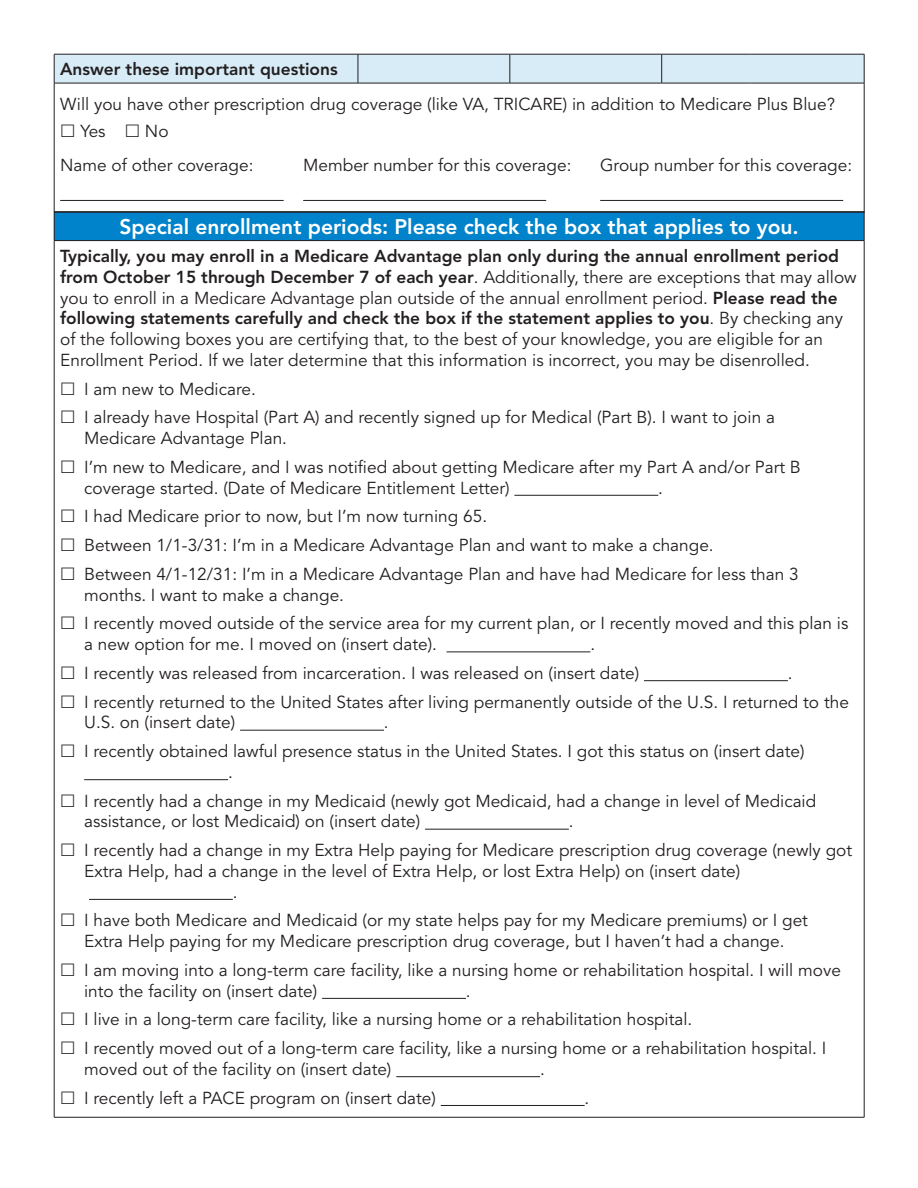
<style>
.page{position:relative;width:918px;height:1188px;background:#fff}
.page>*{position:absolute;margin:0;border:0;box-sizing:border-box;transform-origin:0 0}
.Body_text{font:800 21px "Avenir LT Std";color:#fff}
.Body_text-2{font:17.25px/20.7px "Avenir LT Std";color:#231f20}
.Body_text-3{font:800 17.25px "Avenir LT Std";color:#231f20}
.s1{font-weight:800}
</style>
<div class="page">
<div style="left:54px;top:212px;width:810px;height:29px;background:#0083ca"></div>
<hr style="left:54px;top:211px;width:810px;height:1px;background:#231f20">
<svg style="left:54px;top:213px;width:1px;height:27px"></svg>
<svg style="left:864px;top:212px;width:1px;height:28px"></svg>
<hr style="left:54px;top:240px;width:810px;height:1px;background:#231f20">
<hr style="left:54px;top:241px;width:1px;height:876px;background:#231f20">
<hr style="left:864px;top:241px;width:1px;height:876px;background:#231f20">
<hr style="left:54px;top:1117px;width:810px;height:1px;background:#231f20">
<hr style="left:514px;top:495px;width:144px;height:1px;background:#231f20">
<hr style="left:447px;top:651px;width:143px;height:1px;background:#231f20">
<hr style="left:644px;top:680px;width:144px;height:1px;background:#231f20">
<hr style="left:240px;top:730px;width:144px;height:1px;background:#231f20">
<hr style="left:84px;top:779px;width:144px;height:1px;background:#231f20">
<hr style="left:425px;top:829px;width:144px;height:1px;background:#231f20">
<hr style="left:89px;top:899px;width:144px;height:1px;background:#231f20">
<hr style="left:322px;top:998px;width:144px;height:1px;background:#231f20">
<hr style="left:396px;top:1076px;width:144px;height:1px;background:#231f20">
<hr style="left:441px;top:1105px;width:144px;height:1px;background:#231f20">
<svg style="left:54px;top:54px;width:811px;height:29px;background:#d0e2ed"></svg>
<hr style="left:54px;top:83px;width:304px;height:1px;background:#231f20">
<hr style="left:54px;top:83px;width:1px;height:129px;background:#231f20">
<hr style="left:358px;top:83px;width:152px;height:1px;background:#231f20">
<hr style="left:510px;top:83px;width:152px;height:1px;background:#231f20">
<hr style="left:662px;top:83px;width:88px;height:1px;background:#231f20">
<hr style="left:750px;top:83px;width:114px;height:1px;background:#231f20">
<hr style="left:864px;top:83px;width:1px;height:129px;background:#231f20">
<hr style="left:54px;top:212px;width:304px;height:1px;background:#231f20">
<hr style="left:358px;top:212px;width:152px;height:1px;background:#231f20">
<hr style="left:510px;top:212px;width:152px;height:1px;background:#231f20">
<hr style="left:662px;top:212px;width:88px;height:1px;background:#231f20">
<hr style="left:750px;top:212px;width:114px;height:1px;background:#231f20">
<hr style="left:60px;top:200px;width:224px;height:1px;background:#231f20">
<hr style="left:303px;top:200px;width:243px;height:1px;background:#231f20">
<hr style="left:600px;top:200px;width:243px;height:1px;background:#231f20">
<p class="Body_text-3" style="left:60px;top:59px;width:279px">Answer these important questions</p>
<p class="Body_text-2" style="left:60px;top:94px;width:776px">Will you have other prescription drug coverage (like VA, TRICARE) in addition to Medicare Plus Blue?</p>
<p class="Body_text-2" style="left:80px;top:121px;width:27px">Yes</p>
<p class="Body_text-2" style="left:145px;top:121px;width:25px">No</p>
<p class="Body_text-2" style="left:60px;top:155px;width:195px">Name of other coverage:</p>
<p class="Body_text-2" style="left:303px;top:155px;width:270px">Member number for this coverage:</p>
<p class="Body_text-2" style="left:600px;top:155px;width:254px">Group number for this coverage:</p>
<p class="Body_text" style="left:120px;top:214px;width:681px">Special enrollment periods: Please check the box that applies to you.</p>
<p class="Body_text-2" style="left:60px;top:246px;width:798px"><span class="s1">Typically, you may enroll in a Medicare Advantage plan only during the annual enrollment period from October 15 through December 7 of each year</span>. Additionally, there are exceptions that may allow you to enroll in a Medicare Advantage plan outside of the annual enrollment period. <span class="s1">Please read the following statements carefully and check the box if the statement applies to you</span>. By checking any of the following boxes you are certifying that, to the best of your knowledge, you are eligible for an Enrollment Period. If we later determine that this information is incorrect, you may be disenrolled.</p>
<p class="Body_text-2" style="left:84px;top:379px;width:173px">I am new to Medicare.</p>
<p class="Body_text-2" style="left:84px;top:408px;width:692px">I already have Hospital (Part A) and recently signed up for Medical (Part B). I want to join a<br>Medicare Advantage Plan.</p>
<p class="Body_text-2" style="left:84px;top:457px;width:718px">I’m new to Medicare, and I was notified about getting Medicare after my Part A and/or Part B coverage started. (Date of Medicare Entitlement Letter)</p>
<p class="Body_text-2" style="left:658px;top:478px;width:6px">.</p>
<p class="Body_text-2" style="left:84px;top:507px;width:404px">I had Medicare prior to now, but I’m now turning 65.</p>
<p class="Body_text-2" style="left:84px;top:535px;width:631px">Between 1/1-3/31: I’m in a Medicare Advantage Plan and want to make a change.</p>
<p class="Body_text-2" style="left:84px;top:564px;width:716px">Between 4/1-12/31: I’m in a Medicare Advantage Plan and have had Medicare for less than 3 months. I want to make a change.</p>
<p class="Body_text-2" style="left:84px;top:614px;width:766px">I recently moved outside of the service area for my current plan, or I recently moved and this plan is a new option for me. I moved on (insert date).</p>
<p class="Body_text-2" style="left:590px;top:634px;width:6px">.</p>
<p class="Body_text-2" style="left:84px;top:663px;width:557px">I recently was released from incarceration. I was released on (insert date)</p>
<p class="Body_text-2" style="left:788px;top:663px;width:6px">.</p>
<p class="Body_text-2" style="left:84px;top:692px;width:766px">I recently returned to the United States after living permanently outside of the U.S. I returned to the<br>U.S. on (insert date)</p>
<p class="Body_text-2" style="left:384px;top:713px;width:6px">.</p>
<p class="Body_text-2" style="left:228px;top:741px;width:578px;text-indent:-144px">I recently obtained lawful presence status in the United States. I got this status on (insert date) .</p>
<p class="Body_text-2" style="left:84px;top:791px;width:734px">I recently had a change in my Medicaid (newly got Medicaid, had a change in level of Medicaid assistance, or lost Medicaid) on (insert date)</p>
<p class="Body_text-2" style="left:569px;top:812px;width:6px">.</p>
<p class="Body_text-2" style="left:84px;top:840px;width:770px">I recently had a change in my Extra Help paying for Medicare prescription drug coverage (newly got</p>
<p class="Body_text-2" style="left:84px;top:861px;width:658px">Extra Help, had a change in the level of Extra Help, or lost Extra Help) on (insert date)</p>
<p class="Body_text-2" style="left:233px;top:882px;width:6px">.</p>
<p class="Body_text-2" style="left:84px;top:911px;width:725px">I have both Medicare and Medicaid (or my state helps pay for my Medicare premiums) or I get<br>Extra Help paying for my Medicare prescription drug coverage, but I haven’t had a change.</p>
<p class="Body_text-2" style="left:84px;top:960px;width:758px">I am moving into a long-term care facility, like a nursing home or rehabilitation hospital. I will move into the facility on (insert date)</p>
<p class="Body_text-2" style="left:466px;top:981px;width:6px">.</p>
<p class="Body_text-2" style="left:84px;top:1010px;width:610px">I live in a long-term care facility, like a nursing home or a rehabilitation hospital.</p>
<p class="Body_text-2" style="left:84px;top:1038px;width:744px">I recently moved out of a long-term care facility, like a nursing home or a rehabilitation hospital. I moved out of the facility on (insert date)</p>
<p class="Body_text-2" style="left:540px;top:1059px;width:6px">.</p>
<p class="Body_text-2" style="left:84px;top:1088px;width:353px">I recently left a PACE program on (insert date)</p>
<p class="Body_text-2" style="left:585px;top:1088px;width:6px">.</p>
</div>
